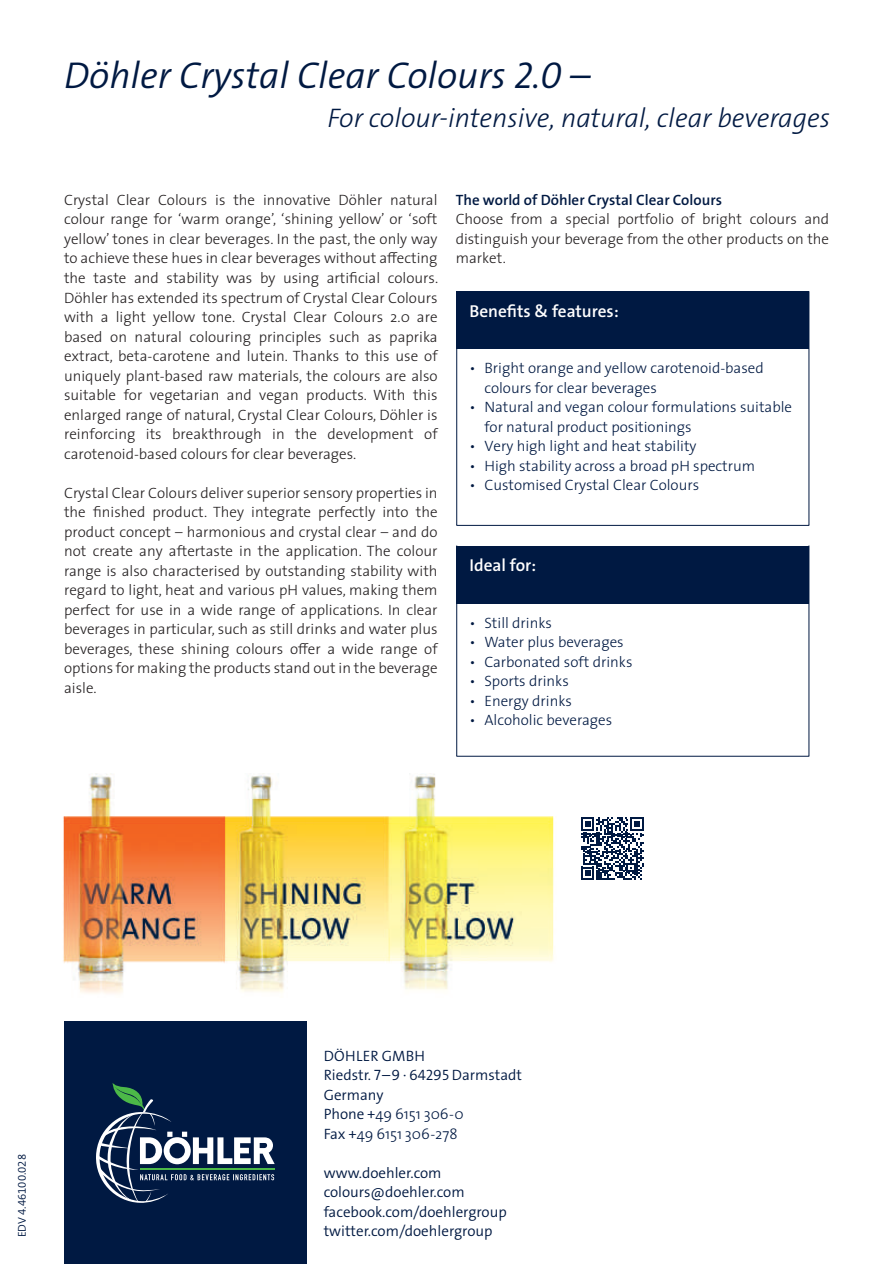
<style>
.page{position:relative;width:894px;height:1264px;background:#fff}
.page>*{position:absolute;margin:0;border:0;box-sizing:border-box;transform-origin:0 0}
.t1{font:37.5px "The Sans LP4 Se Lig IT";color:#001942}
.t2{font:27px "The Sans LP3 Lig IT";color:#001942}
.t3{font:17.25px "The Sans LP6 Se Bld";color:#fff}
.t4{font:300 15px/19.5px "The Sans";color:#231f20;text-align:justify}
.t5{font:300 15px/19.5px "The Sans";color:#001942}
.t6{font:15px/19.5px "The Sans LP4 Se Lig";color:#001942}
.t7{font:15px "The Sans LP6 Se Bld";color:#001942}
.t8{font:11.25px "The Sans Semi Light Expert";color:#001942}
.s1{font-family:"The Sans LP4 Se Lig"}
.s2{font-family:"The Sans LP4 Se Lig";font-weight:400}
</style>
<div class="page">
<img style="left:63px;top:773px;width:524px;height:221px">
<div style="left:64px;top:1021px;width:242px;height:242px;background:#001942"></div>
<svg style="left:96px;top:1083px;width:178px;height:119px"></svg>
<div style="left:456px;top:291px;width:352px;height:58px;background:#001942"></div>
<hr style="left:808px;top:291px;width:1px;height:58px;background:#001942">
<hr style="left:456px;top:349px;width:1px;height:176px;background:#001942">
<hr style="left:808px;top:349px;width:1px;height:176px;background:#001942">
<hr style="left:456px;top:525px;width:352px;height:1px;background:#001942">
<div style="left:456px;top:545px;width:352px;height:58px;background:#001942"></div>
<hr style="left:808px;top:545px;width:1px;height:58px;background:#001942">
<hr style="left:456px;top:603px;width:1px;height:152px;background:#001942">
<hr style="left:808px;top:603px;width:1px;height:152px;background:#001942">
<hr style="left:456px;top:755px;width:352px;height:1px;background:#001942">
<svg style="left:580px;top:817px;width:63px;height:62px"></svg>
<h1 class="t1" style="left:64px;top:60px;width:527px">Döhler Crystal Clear Colours 2.0 –</h1>
<h2 class="t2" style="left:327px;top:107px;width:504px">For colour-intensive, natural, clear beverages</h2>
<p class="t4" style="left:64px;top:191px;width:375px">Crystal Clear Colours is the innovative Döhler natural colour range for ‘warm orange’, ‘shining yellow’ or ‘soft yellow’ tones in clear beverages. In the past, the only way to achieve these hues in clear beverages without affecting the taste and stability was by using artificial colours.<br>Döhler has extended its spectrum of Crystal Clear Colours with a light yellow tone. Crystal Clear Colours 2.0 are based on natural colouring principles such as paprika extract, beta-carotene and lutein. Thanks to this use of uniquely plant-based raw materials, the colours are also suitable for vegetarian and vegan products. With this enlarged range of natural, Crystal Clear Colours, Döhler is reinforcing its breakthrough in the development of carotenoid-based colours for clear beverages.</p>
<p class="t4" style="left:64px;top:484px;width:375px">Crystal Clear Colours deliver superior sensory properties in the finished product. They integrate perfectly into the product concept – harmonious and crystal clear – and do not create any aftertaste in the application. The colour range is also characterised by outstanding stability with regard to light, heat and various pH values, making them perfect for use in a wide range of applications. In clear beverages in particular, such as still drinks and water plus beverages, these shining colours offer a wide range of options for making the products stand out in the beverage aisle.</p>
<p class="t7" style="left:455px;top:194px;width:268px">The world of Döhler Crystal Clear Colours</p>
<p class="t4" style="left:455px;top:211px;width:375px">Choose from a special portfolio of bright colours and distinguish your beverage from the other products on the market.</p>
<p class="t3" style="left:469px;top:304px;width:151px">Benefits &amp; features:</p>
<p class="t5" style="left:484px;top:360px;width:281px;text-indent:-15px">• Bright orange and yellow carotenoid-based colours for clear beverages</p>
<p class="t5" style="left:484px;top:399px;width:309px;text-indent:-15px">• Natural and vegan colour formulations suitable for natural product positionings</p>
<p class="t5" style="left:469px;top:438px;width:228px">• Very high light and heat stability</p>
<p class="t5" style="left:469px;top:457px;width:287px">• High stability across a broad pH spectrum</p>
<p class="t5" style="left:469px;top:477px;width:231px">• Customised Crystal Clear Colours</p>
<p class="t3" style="left:469px;top:558px;width:68px">Ideal for:</p>
<p class="t5" style="left:469px;top:614px;width:84px">• Still drinks</p>
<p class="t5" style="left:469px;top:633px;width:156px">• Water plus beverages</p>
<p class="t5" style="left:469px;top:653px;width:164px">• Carbonated soft drinks</p>
<p class="t5" style="left:469px;top:672px;width:101px">• Sports drinks</p>
<p class="t5" style="left:469px;top:692px;width:104px">• Energy drinks</p>
<p class="t5" style="left:469px;top:711px;width:144px">• Alcoholic beverages</p>
<p class="t8" style="left:15px;top:1236px;width:84px;rotate:-90deg"><span class="s1">EDV</span> 4<span class="s1">.</span>46100<span class="s1">.</span>028</p>
<p class="t6" style="left:323px;top:1046px;width:200px">DÖHLER GMBH<br>Riedstr. 7 – 9 · 64295 Darmstadt<br>Germany</p>
<p class="t5" style="left:323px;top:1105px;width:141px"><span class="s2">Phone +</span>49 6151 306-0<br><span class="s2">Fax +</span>49 6151 306-278</p>
<p class="t6" style="left:323px;top:1163px;width:184px">www.doehler.com colours@doehler.com facebook.com/doehlergroup twitter.com/doehlergroup</p>
</div>
